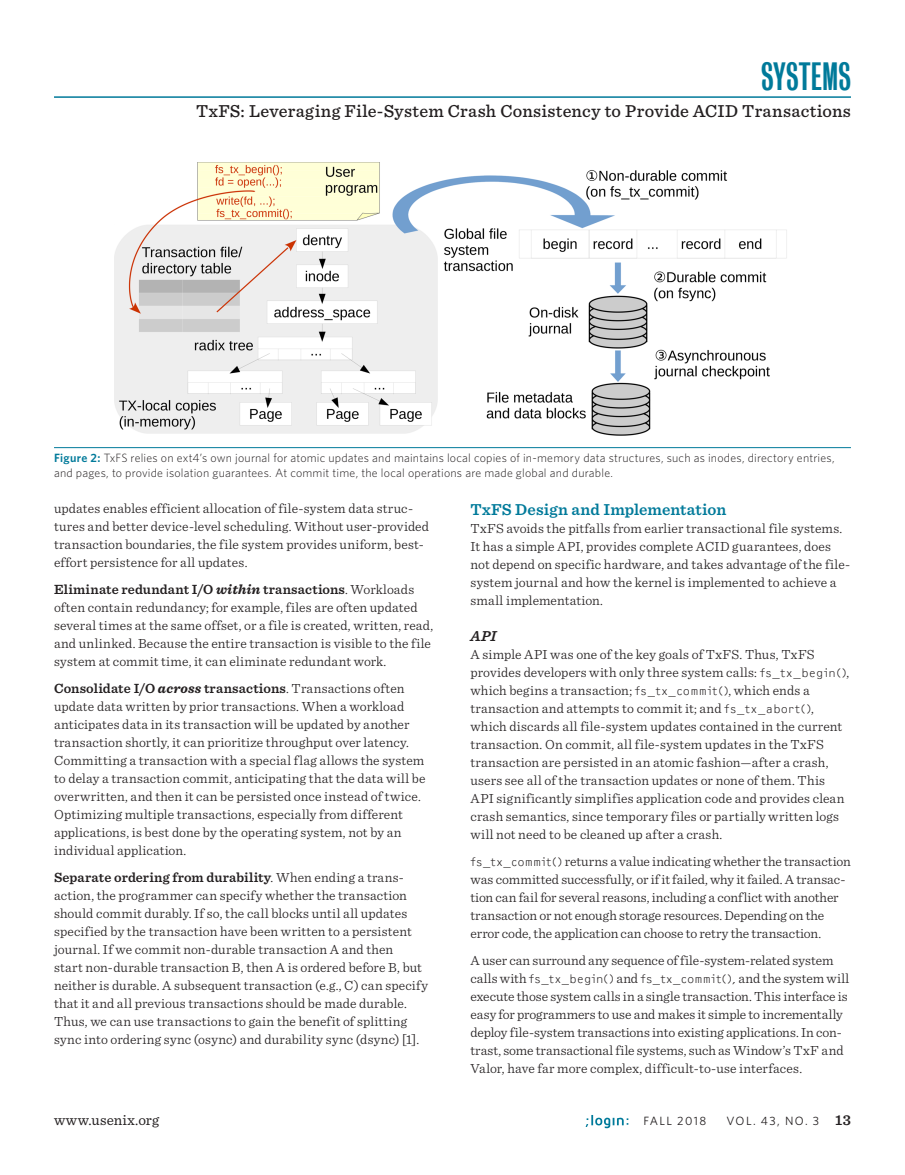
<style>
.page{position:relative;width:905px;height:1175px;background:#fff}
.page>*{position:absolute;margin:0;border:0;box-sizing:border-box;transform-origin:0 0}
.t1{font:36px "Bureau Grotesque One Three";letter-spacing:.005em;color:#007a9a}
.t2{font:500 18px "Sentinel";letter-spacing:.015em;color:#231f20}
.head1{font:600 16.5px "Sentinel";letter-spacing:.005em;color:#007a9a}
.t3{font:15px "Sentinel";letter-spacing:.015em;color:#231f20}
.head2{font:italic 600 15px "Sentinel";color:#231f20}
.body{font:300 13.8px/18px "Sentinel";letter-spacing:.01em;color:#231f20}
.figure_caption{font:300 12px/15px "Whitney";letter-spacing:.015em;color:#231f20}
.t4{font:12px "Whitney";letter-spacing:.115em;color:#231f20}
.s1{font-weight:600;color:#007a9a}
.s2{font-weight:600}
.s3{font-weight:700;font-style:italic}
.s4{font-family:"OCRF Offc";font-size:12px}
.s5{font-family:"Sentinel";font-weight:600;font-size:15px}
</style>
<div class="page">
<svg style="left:585px;top:1115px;width:43px;height:13px"></svg>
<hr style="left:54px;top:96px;width:796px;height:2px;background:#007a9a">
<img style="left:115px;top:162px;width:672px;height:274px">
<hr style="left:54px;top:447px;width:796px;height:1px;background:#007a9a">
<h1 class="t1" style="left:761px;top:57px;width:91px">SYSTEMS</h1>
<h2 class="t2" style="left:196px;top:98px;width:656px">TxFS: Leveraging File-System Crash Consistency to Provide ACID Transactions</h2>
<p class="figure_caption" style="left:54px;top:449px;width:782px"><span class="s1">Figure 2:</span> TxFS relies on ext4’s own journal for atomic updates and maintains local copies of in-memory data structures, such as inodes, directory entries, and pages, to provide isolation guarantees. At commit time, the local operations are made global and durable.</p>
<p class="body" style="left:54px;top:498px;width:376px">updates enables efficient allocation of file-system data struc&shy;tures and better device-level scheduling. Without user-provided transaction boundaries, the file system provides uniform, best&shy;effort persistence for all updates.</p>
<p class="body" style="left:54px;top:579px;width:380px"><span class="s2">Eliminate redundant I/O</span> <span class="s3">within</span> <span class="s2">transactions</span>. Workloads often contain redundancy; for example, files are often updated several times at the same offset, or a file is created, written, read, and unlinked. Because the entire transaction is visible to the file system at commit time, it can eliminate redundant work.</p>
<p class="body" style="left:54px;top:678px;width:373px"><span class="s2">Consolidate I/O</span> <span class="s3">across</span> <span class="s2">transactions</span>. Transactions often update data written by prior transactions. When a workload anticipates data in its transaction will be updated by another transaction shortly, it can prioritize throughput over latency.<br>Committing a transaction with a special flag allows the system to delay a transaction commit, anticipating that the data will be overwritten, and then it can be persisted once instead of twice.<br>Optimizing multiple transactions, especially from different applications, is best done by the operating system, not by an individual application.</p>
<p class="body" style="left:54px;top:867px;width:375px"><span class="s2">Separate ordering from durability</span>. When ending a trans&shy;action, the programmer can specify whether the transaction should commit durably. If so, the call blocks until all updates specified by the transaction have been written to a persistent journal. If we commit non-durable transaction A and then<br>start non-durable transaction B, then A is ordered before B, but neither is durable. A subsequent transaction (e.g., C) can specify that it and all previous transactions should be made durable.<br>Thus, we can use transactions to gain the benefit of splitting sync into ordering sync (osync) and durability sync (dsync) [1].</p>
<p class="head1" style="left:470px;top:496px;width:257px">TxFS Design and Implementation</p>
<p class="body" style="left:470px;top:518px;width:381px">TxFS avoids the pitfalls from earlier transactional file systems.<br>It has a simple API, provides complete ACID guarantees, does not depend on specific hardware, and takes advantage of the file&shy;system journal and how the kernel is implemented to achieve a small implementation.</p>
<p class="head2" style="left:470px;top:624px;width:28px">API</p>
<p class="body" style="left:470px;top:644px;width:380px">A simple API was one of the key goals of TxFS. Thus, TxFS provides developers with only three system calls: <span class="s4">fs_tx_begin()</span>, which begins a transaction; <span class="s4">fs_tx_commit()</span>, which ends a transaction and attempts to commit it; and <span class="s4">fs_tx_abort()</span>, which discards all file-system updates contained in the current transaction. On commit, all file-system updates in the TxFS transaction are persisted in an atomic fashion—after a crash, users see all of the transaction updates or none of them. This API significantly simplifies application code and provides clean crash semantics, since temporary files or partially written logs will not need to be cleaned up after a crash.</p>
<p class="body" style="left:470px;top:851px;width:382px"><span class="s4">fs_tx_commit()</span> returns a value indicating whether the transaction was committed successfully, or if it failed, why it failed. A transac&shy;tion can fail for several reasons, including a conflict with another transaction or not enough storage resources. Depending on the error code, the application can choose to retry the transaction.</p>
<p class="body" style="left:470px;top:950px;width:380px">A user can surround any sequence of file-system-related system calls with <span class="s4">fs_tx_begin()</span> and <span class="s4">fs_tx_commit(),</span> and the system will execute those system calls in a single transaction. This interface is easy for programmers to use and makes it simple to incrementally deploy file-system transactions into existing applications. In con&shy;trast, some transactional file systems, such as Window’s TxF and Valor, have far more complex, difficult-to-use interfaces.</p>
<p class="t3" style="left:54px;top:1108px;width:107px">www.usenix.org</p>
<p class="t4" style="left:643px;top:1113px;width:64px">FALL 2018</p>
<p class="t4" style="left:726px;top:1113px;width:126px">VOL. 43, NO. 3 <span class="s5">13</span></p>
</div>
